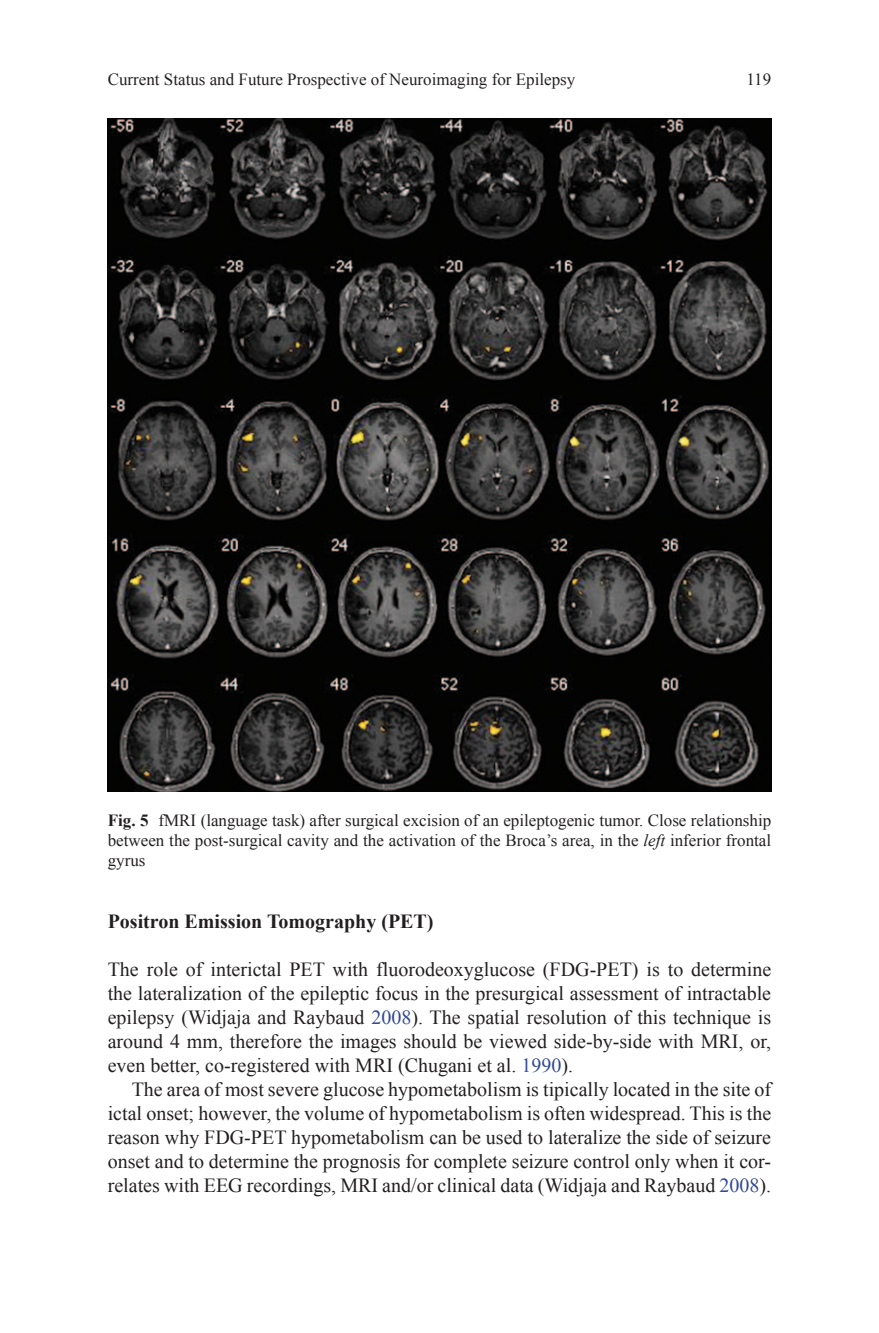
<style>
.page{position:relative;width:879px;height:1333px;background:#fff}
.page>*{position:absolute;margin:0;border:0;box-sizing:border-box;transform-origin:0 0}
.t1{font:20px/24px "Times New Roman";color:#231f20;text-align:justify}
.t2{font:700 20px "Times New Roman";color:#231f20}
.t3{font:17px/20px "Times New Roman";color:#231f20;text-align:justify}
.s1{font-weight:700}
.s2{font-style:italic}
.s3{color:#324a97}
</style>
<div class="page">
<img style="left:108px;top:118px;width:663px;height:673px">
<p class="t3" style="left:108px;top:69px;width:469px">Current Status and Future Prospective of Neuroimaging for Epilepsy</p>
<p class="t3" style="left:746px;top:69px;width:26px">119</p>
<p class="t3" style="left:108px;top:810px;width:665px"><span class="s1">Fig. 5</span> fMRI (language task) after surgical excision of an epileptogenic tumor. Close relationship between the post-surgical cavity and the activation of the Broca’s area, in the <span class="s2">left</span> inferior frontal gyrus</p>
<p class="t2" style="left:108px;top:907px;width:327px">Positron Emission Tomography (PET)</p>
<p class="t1" style="left:108px;top:956px;width:665px">The role of interictal PET with fluorodeoxyglucose (FDG-PET) is to determine the lateralization of the epileptic focus in the presurgical assessment of intractable epilepsy (Widjaja and Raybaud <span class="s3">2008</span>). The spatial resolution of this technique is around 4 mm, therefore the images should be viewed side-by-side with MRI, or, even better, co-registered with MRI (Chugani et al. <span class="s3">1990</span>).</p>
<p class="t1" style="left:108px;top:1076px;width:665px;text-indent:24px">The area of most severe glucose hypometabolism is tipically located in the site of ictal onset; however, the volume of hypometabolism is often widespread. This is the reason why FDG-PET hypometabolism can be used to lateralize the side of seizure onset and to determine the prognosis for complete seizure control only when it cor&shy;relates with EEG recordings, MRI and/or clinical data (Widjaja and Raybaud <span class="s3">2008</span>).</p>
</div>
